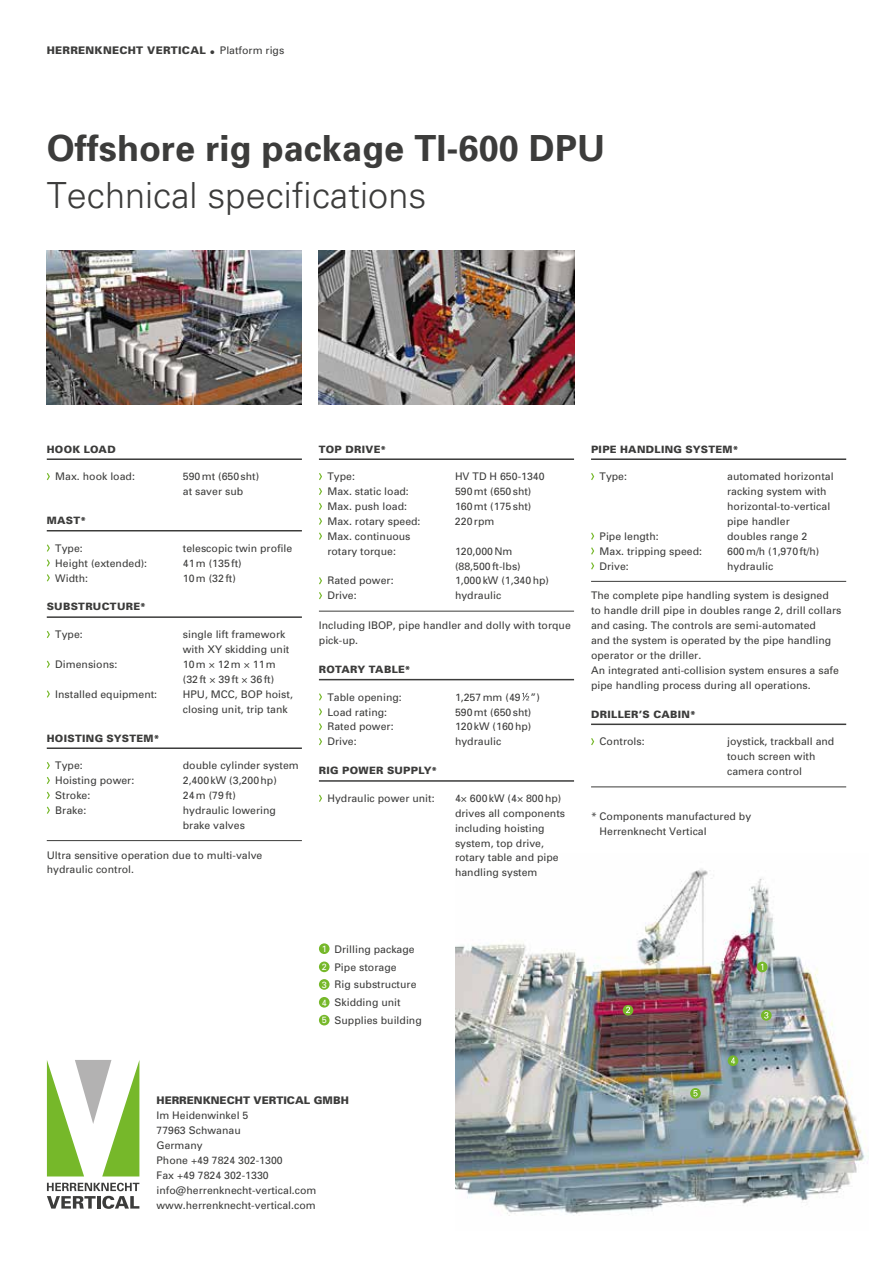
<style>
.page{position:relative;width:893px;height:1263px;background:#fff}
.page>*{position:absolute;margin:0;border:0;box-sizing:border-box;transform-origin:0 0}
.t1{font:700 36px "Univers";color:#3c3c3b}
.t2{font:300 36px "Univers";color:#3c3c3b}
.t3{font:10.5px/14.9px "Univers";color:#3c3c3b}
.t4{font:900 10.5px "Univers";letter-spacing:.025em;color:#3c3c3b}
.t5{font:900 10.5px "Univers";color:#3c3c3b}
.t6{font:900 10.2px "Univers";letter-spacing:.03em;color:#3c3c3b}
.t7{font:9px/17.9px "Univers";color:#fff;text-align:justify}
.s1{font-weight:400}
</style>
<div class="page">
<img style="left:455px;top:869px;width:414px;height:347px">
<div style="left:690px;top:1088px;width:11px;height:10px;background:#76b82a;border-radius:50%"></div>
<svg style="left:693px;top:1090px;width:5px;height:6px"></svg>
<div style="left:728px;top:1055px;width:10px;height:11px;background:#76b82a;border-radius:50%"></div>
<svg style="left:731px;top:1057px;width:4px;height:7px"></svg>
<svg style="left:761px;top:1010px;width:11px;height:11px"></svg>
<svg style="left:764px;top:1012px;width:4px;height:6px"></svg>
<div style="left:623px;top:1005px;width:10px;height:10px;background:#76b82a;border-radius:50%"></div>
<svg style="left:626px;top:1007px;width:4px;height:6px"></svg>
<svg style="left:757px;top:962px;width:10px;height:10px"></svg>
<svg style="left:761px;top:964px;width:2px;height:6px"></svg>
<div style="left:319px;top:943px;width:11px;height:11px;background:#76b82a;border-radius:50%"></div>
<div style="left:319px;top:961px;width:11px;height:11px;background:#76b82a;border-radius:50%"></div>
<div style="left:319px;top:979px;width:11px;height:11px;background:#76b82a;border-radius:50%"></div>
<div style="left:319px;top:997px;width:11px;height:10px;background:#76b82a;border-radius:50%"></div>
<div style="left:319px;top:1015px;width:11px;height:10px;background:#76b82a;border-radius:50%"></div>
<img style="left:47px;top:250px;width:255px;height:155px">
<img style="left:319px;top:250px;width:255px;height:155px">
<svg style="left:47px;top:1060px;width:92px;height:116px"></svg>
<svg style="left:47px;top:1183px;width:92px;height:26px"></svg>
<hr style="left:47px;top:458px;width:255px;height:2px;background:#3c3c3b">
<hr style="left:47px;top:530px;width:255px;height:1px;background:#3c3c3b">
<hr style="left:47px;top:616px;width:255px;height:2px;background:#3c3c3b">
<hr style="left:47px;top:747px;width:255px;height:2px;background:#3c3c3b">
<hr style="left:47px;top:840px;width:255px;height:1px;background:#3c3c3b">
<svg style="left:46px;top:473px;width:4px;height:8px"></svg>
<svg style="left:46px;top:544px;width:4px;height:38px"></svg>
<svg style="left:46px;top:631px;width:4px;height:7px"></svg>
<svg style="left:46px;top:660px;width:4px;height:8px"></svg>
<svg style="left:47px;top:690px;width:3px;height:8px"></svg>
<svg style="left:46px;top:762px;width:4px;height:52px"></svg>
<hr style="left:591px;top:458px;width:255px;height:2px;background:#3c3c3b">
<hr style="left:591px;top:581px;width:255px;height:1px;background:#3c3c3b">
<hr style="left:591px;top:723px;width:255px;height:2px;background:#3c3c3b">
<hr style="left:591px;top:786px;width:255px;height:1px;background:#3c3c3b">
<svg style="left:591px;top:473px;width:4px;height:7px"></svg>
<svg style="left:591px;top:532px;width:4px;height:38px"></svg>
<svg style="left:591px;top:738px;width:4px;height:8px"></svg>
<hr style="left:319px;top:458px;width:255px;height:2px;background:#3c3c3b">
<hr style="left:319px;top:611px;width:255px;height:1px;background:#3c3c3b">
<hr style="left:319px;top:679px;width:255px;height:1px;background:#3c3c3b">
<hr style="left:319px;top:780px;width:255px;height:2px;background:#3c3c3b">
<svg style="left:319px;top:473px;width:3px;height:67px"></svg>
<svg style="left:319px;top:577px;width:3px;height:23px"></svg>
<svg style="left:522px;top:693px;width:7px;height:8px"></svg>
<svg style="left:319px;top:693px;width:3px;height:53px"></svg>
<svg style="left:319px;top:794px;width:3px;height:8px"></svg>
<p class="t4" style="left:47px;top:43px;width:239px">HERRENKNECHT VERTICAL • <span class="s1">Platform rigs</span></p>
<h1 class="t1" style="left:47px;top:125px;width:560px">Offshore rig package TI-600 DPU</h1>
<h1 class="t2" style="left:47px;top:174px;width:381px">Technical specifications</h1>
<p class="t6" style="left:47px;top:443px;width:70px">HOOK LOAD</p>
<p class="t3" style="left:55px;top:469px;width:81px">Max. hook load:</p>
<p class="t3" style="left:183px;top:469px;width:78px">590mt (650sht) at saver sub</p>
<p class="t6" style="left:47px;top:514px;width:41px">MAST*</p>
<p class="t3" style="left:55px;top:540px;width:29px">Type:</p>
<p class="t3" style="left:183px;top:540px;width:111px">telescopic twin profile</p>
<p class="t3" style="left:55px;top:555px;width:93px">Height (extended):</p>
<p class="t3" style="left:183px;top:555px;width:60px">41m (135ft)</p>
<p class="t3" style="left:55px;top:570px;width:34px">Width:</p>
<p class="t3" style="left:183px;top:570px;width:55px">10m (32ft)</p>
<p class="t6" style="left:47px;top:600px;width:101px">SUBSTRUCTURE*</p>
<p class="t3" style="left:55px;top:627px;width:29px">Type:</p>
<p class="t3" style="left:183px;top:627px;width:108px">single lift framework with XY skidding unit</p>
<p class="t3" style="left:55px;top:657px;width:64px">Dimensions:</p>
<p class="t3" style="left:183px;top:657px;width:95px">10m × 12m × 11m (32ft × 39ft × 36ft)</p>
<p class="t3" style="left:55px;top:686px;width:103px">Installed equipment:</p>
<p class="t3" style="left:183px;top:686px;width:112px">HPU, MCC, BOP hoist, closing unit, trip tank</p>
<p class="t6" style="left:47px;top:731px;width:114px">HOISTING SYSTEM*</p>
<p class="t3" style="left:55px;top:758px;width:29px">Type:</p>
<p class="t3" style="left:183px;top:758px;width:117px">double cylinder system</p>
<p class="t3" style="left:55px;top:773px;width:81px">Hoisting power:</p>
<p class="t3" style="left:183px;top:773px;width:96px">2,400kW (3,200hp)</p>
<p class="t3" style="left:55px;top:788px;width:37px">Stroke:</p>
<p class="t3" style="left:183px;top:788px;width:55px">24m (79ft)</p>
<p class="t3" style="left:55px;top:802px;width:33px">Brake:</p>
<p class="t3" style="left:183px;top:802px;width:95px">hydraulic lowering brake valves</p>
<p class="t3" style="left:47px;top:847px;width:217px">Ultra sensitive operation due to multi-valve hydraulic control.</p>
<p class="t6" style="left:319px;top:443px;width:69px">TOP DRIVE*</p>
<p class="t3" style="left:327px;top:469px;width:29px">Type:</p>
<p class="t3" style="left:455px;top:469px;width:91px">HV TD H 650-1340</p>
<p class="t3" style="left:327px;top:484px;width:83px">Max. static load:</p>
<p class="t3" style="left:455px;top:484px;width:78px">590mt (650sht)</p>
<p class="t3" style="left:327px;top:499px;width:81px">Max. push load:</p>
<p class="t3" style="left:455px;top:499px;width:78px">160mt (175sht)</p>
<p class="t3" style="left:327px;top:513px;width:95px">Max. rotary speed:</p>
<p class="t3" style="left:455px;top:513px;width:41px">220rpm</p>
<p class="t3" style="left:327px;top:528px;width:85px">Max. continuous rotary torque:</p>
<p class="t3" style="left:455px;top:543px;width:67px">120,000Nm (88,500ft-lbs)</p>
<p class="t3" style="left:327px;top:573px;width:68px">Rated power:</p>
<p class="t3" style="left:455px;top:573px;width:96px">1,000kW (1,340hp)</p>
<p class="t3" style="left:327px;top:588px;width:31px">Drive:</p>
<p class="t3" style="left:455px;top:588px;width:48px">hydraulic</p>
<p class="t3" style="left:319px;top:618px;width:253px">Including IBOP, pipe handler and dolly with torque pick-up.</p>
<p class="t6" style="left:319px;top:663px;width:93px">ROTARY TABLE*</p>
<p class="t3" style="left:327px;top:689px;width:76px">Table opening:</p>
<p class="t3" style="left:455px;top:689px;width:86px">1,257mm (49 ”)</p>
<p class="t3" style="left:327px;top:704px;width:61px">Load rating:</p>
<p class="t3" style="left:455px;top:704px;width:78px">590mt (650sht)</p>
<p class="t3" style="left:327px;top:719px;width:68px">Rated power:</p>
<p class="t3" style="left:455px;top:719px;width:78px">120kW (160hp)</p>
<p class="t3" style="left:327px;top:734px;width:31px">Drive:</p>
<p class="t3" style="left:455px;top:734px;width:48px">hydraulic</p>
<p class="t6" style="left:319px;top:764px;width:120px">RIG POWER SUPPLY*</p>
<p class="t3" style="left:327px;top:790px;width:109px">Hydraulic power unit:</p>
<p class="t3" style="left:455px;top:790px;width:112px">4× 600kW (4× 800hp) drives all components including hoisting system, top drive, rotary table and pipe handling system</p>
<p class="t6" style="left:591px;top:443px;width:149px">PIPE HANDLING SYSTEM*</p>
<p class="t3" style="left:600px;top:469px;width:29px">Type:</p>
<p class="t3" style="left:727px;top:469px;width:108px">automated horizontal racking system with horizontal-to-vertical pipe handler</p>
<p class="t3" style="left:600px;top:528px;width:61px">Pipe length:</p>
<p class="t3" style="left:727px;top:528px;width:82px">doubles range 2</p>
<p class="t3" style="left:600px;top:543px;width:104px">Max. tripping speed:</p>
<p class="t3" style="left:727px;top:543px;width:94px">600m/h (1,970ft/h)</p>
<p class="t3" style="left:600px;top:558px;width:31px">Drive:</p>
<p class="t3" style="left:727px;top:558px;width:48px">hydraulic</p>
<p class="t3" style="left:591px;top:588px;width:252px">The complete pipe handling system is designed to handle drill pipe in doubles range 2, drill collars and casing. The controls are semi-automated<br>and the system is operated by the pipe handling operator or the driller.<br>An integrated anti-collision system ensures a safe pipe handling process during all operations.</p>
<p class="t6" style="left:591px;top:708px;width:106px">DRILLER’S CABIN*</p>
<p class="t3" style="left:600px;top:734px;width:47px">Controls:</p>
<p class="t3" style="left:727px;top:734px;width:109px">joystick, trackball and touch screen with camera control</p>
<p class="t3" style="left:600px;top:808px;width:153px;text-indent:-9px">* Components manufactured by<br>Herrenknecht Vertical</p>
<p class="t7" style="left:322px;top:940px;width:7px">1<br>2<br>3<br>4<br>5</p>
<p class="t3" style="left:335px;top:940px;width:89px;line-height:17.9px">Drilling package<br>Pipe storage<br>Rig substructure<br>Skidding unit<br>Supplies building</p>
<p class="t5" style="left:156px;top:1094px;width:194px">HERRENKNECHT VERTICAL GMBH</p>
<p class="t3" style="left:156px;top:1108px;width:162px">Im Heidenwinkel 5<br>77963 Schwanau<br>Germany<br>Phone +49 7824 302-1300<br>Fax +49 7824 302-1330 info@herrenknecht-vertical.com www.herrenknecht-vertical.com</p>
</div>
